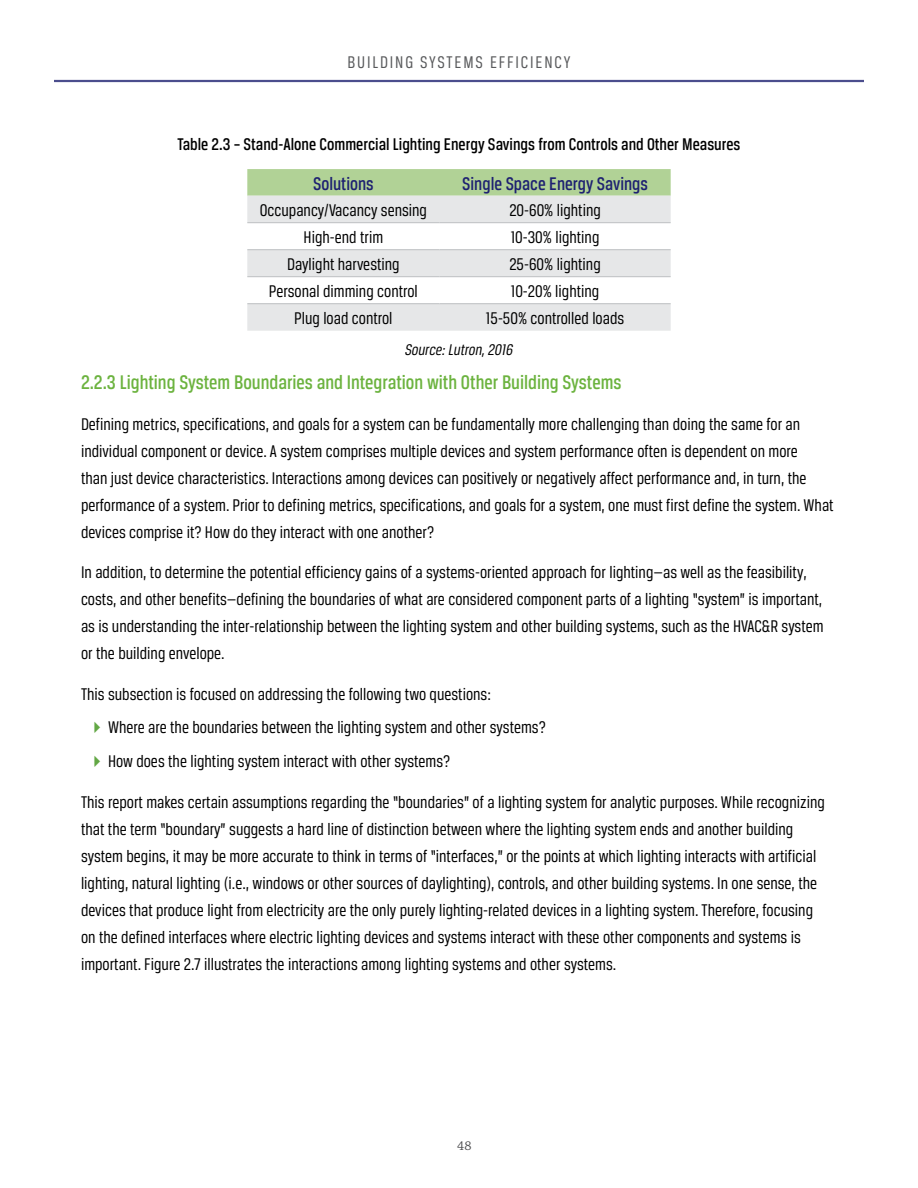
<style>
.page{position:relative;width:918px;height:1188px;background:#fff}
.page>*{position:absolute;margin:0;border:0;box-sizing:border-box;transform-origin:0 0}
.t1{font:500 21px "Breuer Condensed";color:#6cb33f}
.t2{font:500 19.5px "Breuer Condensed";color:#1e2171}
.t3{font:18px/27px "Breuer Condensed";color:#000}
.t4{font:500 18px "Breuer Condensed";color:#000}
.t5{font:18px "Breuer Condensed";letter-spacing:.1em;color:#58595b}
.t6{font:italic 16.5px "Breuer Condensed";color:#000}
.t7{font:13.5px "Chaparral Pro";color:#4d4d4f}
</style>
<div class="page">
<hr style="left:54px;top:80px;width:810px;height:2px;background:#1e2171">
<div style="left:247px;top:169px;width:424px;height:27px;background:#b1d296"></div>
<div style="left:247px;top:196px;width:424px;height:135px;background:#e6e7e8"></div>
<svg style="left:247px;top:223px;width:424px;height:80px"></svg>
<hr style="left:247px;top:222px;width:193px;height:1px;background:#bcbec0">
<hr style="left:440px;top:222px;width:231px;height:1px;background:#bcbec0">
<hr style="left:247px;top:249px;width:193px;height:1px;background:#bcbec0">
<hr style="left:440px;top:249px;width:231px;height:1px;background:#bcbec0">
<hr style="left:247px;top:276px;width:193px;height:1px;background:#bcbec0">
<hr style="left:440px;top:276px;width:231px;height:1px;background:#bcbec0">
<hr style="left:247px;top:303px;width:193px;height:1px;background:#bcbec0">
<hr style="left:440px;top:303px;width:231px;height:1px;background:#bcbec0">
<p class="t5" style="left:348px;top:52px;width:224px">BUILDING SYSTEMS EFFICIENCY</p>
<p class="t4" style="left:178px;top:134px;width:564px">Table 2.3 – Stand-Alone Commercial Lighting Energy Savings from Controls and Other Measures</p>
<p class="t2" style="left:313px;top:173px;width:62px">Solutions</p>
<p class="t2" style="left:462px;top:173px;width:187px">Single Space Energy Savings</p>
<p class="t3" style="left:260px;top:196px;width:169px">Occupancy/Vacancy sensing</p>
<p class="t3" style="left:509px;top:196px;width:93px">20-60% lighting</p>
<p class="t3" style="left:304px;top:223px;width:81px">High-end trim</p>
<p class="t3" style="left:511px;top:223px;width:90px">10-30% lighting</p>
<p class="t3" style="left:287px;top:250px;width:114px">Daylight harvesting</p>
<p class="t3" style="left:509px;top:250px;width:93px">25-60% lighting</p>
<p class="t3" style="left:269px;top:277px;width:150px">Personal dimming control</p>
<p class="t3" style="left:511px;top:277px;width:90px">10-20% lighting</p>
<p class="t3" style="left:294px;top:304px;width:100px">Plug load control</p>
<p class="t3" style="left:486px;top:304px;width:140px">15-50% controlled loads</p>
<p class="t6" style="left:405px;top:341px;width:109px">Source: Lutron, 2016</p>
<p class="t1" style="left:81px;top:371px;width:542px">2.2.3 Lighting System Boundaries and Integration with Other Building Systems</p>
<p class="t3" style="left:81px;top:410px;width:754px">Defining metrics, specifications, and goals for a system can be fundamentally more challenging than doing the same for an individual component or device. A system comprises multiple devices and system performance often is dependent on more<br>than just device characteristics. Interactions among devices can positively or negatively affect performance and, in turn, the performance of a system. Prior to defining metrics, specifications, and goals for a system, one must first define the system. What devices comprise it? How do they interact with one another?</p>
<p class="t3" style="left:81px;top:559px;width:744px">In addition, to determine the potential efficiency gains of a systems-oriented approach for lighting—as well as the feasibility, costs, and other benefits—defining the boundaries of what are considered component parts of a lighting “system” is important, as is understanding the inter-relationship between the lighting system and other building systems, such as the HVAC&amp;R system or the building envelope.</p>
<p class="t3" style="left:108px;top:677px;width:439px;line-height:33.8px;text-indent:-27px">This subsection is focused on addressing the following two questions:<br>Where are the boundaries between the lighting system and other systems?<br>How does the lighting system interact with other systems?</p>
<p class="t3" style="left:81px;top:788px;width:745px">This report makes certain assumptions regarding the “boundaries” of a lighting system for analytic purposes. While recognizing that the term “boundary” suggests a hard line of distinction between where the lighting system ends and another building system begins, it may be more accurate to think in terms of “interfaces,” or the points at which lighting interacts with artificial lighting, natural lighting (i.e., windows or other sources of daylighting), controls, and other building systems. In one sense, the devices that produce light from electricity are the only purely lighting-related devices in a lighting system. Therefore, focusing on the defined interfaces where electric lighting devices and systems interact with these other components and systems is important. Figure 2.7 illustrates the interactions among lighting systems and other systems.</p>
<p class="t7" style="left:457px;top:1139px;width:16px">48</p>
</div>
